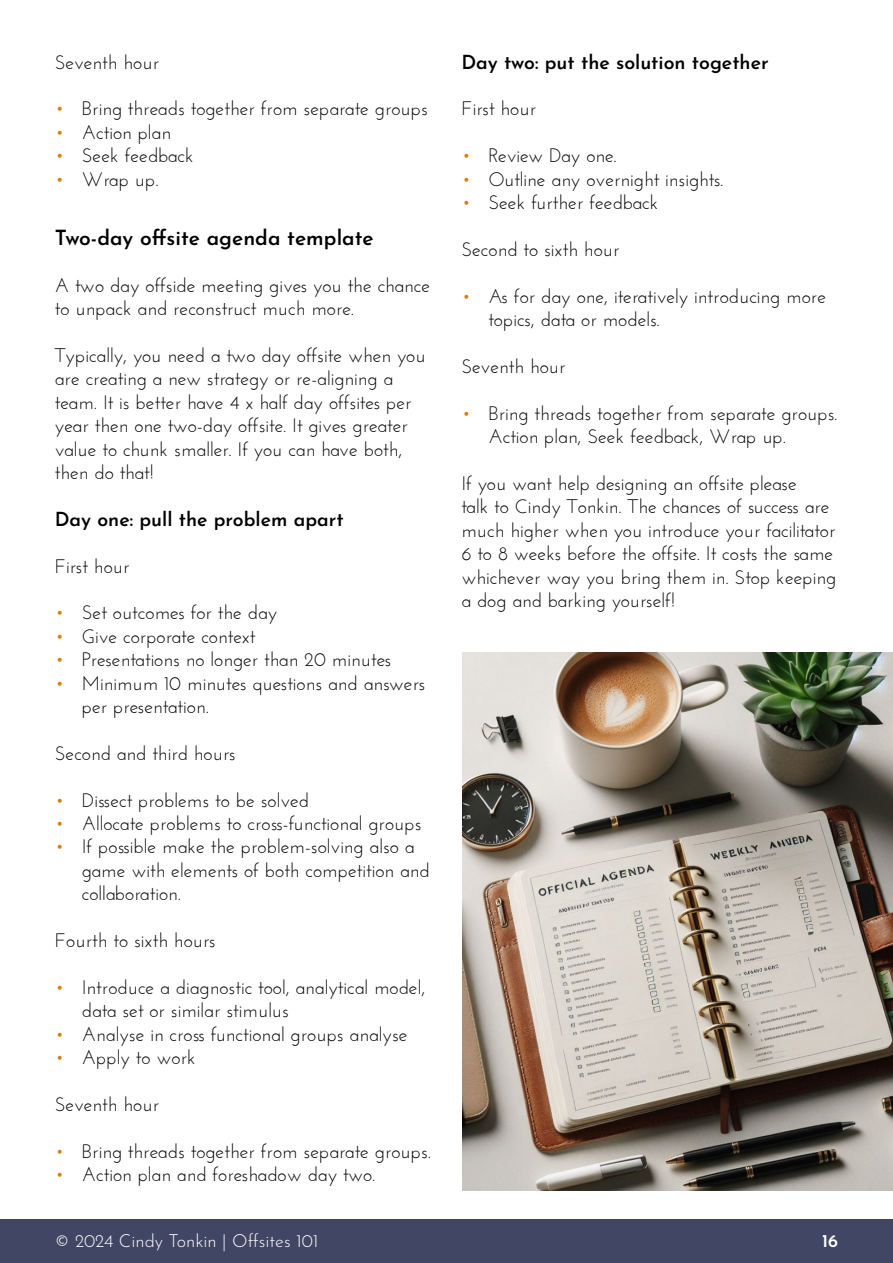
<style>
.page{position:relative;width:893px;height:1263px;background:#fff}
.page>*{position:absolute;margin:0;border:0;box-sizing:border-box;transform-origin:0 0}
.t1{font:600 21px "Josefin Sans";color:#000}
.t2{font:19.5px/23.4px "Josefin Sans";color:#000}
.t3{font:600 19.5px "Josefin Sans";color:#000}
.t4{font:300 18px "Josefin Sans";color:#fff}
.t5{font:600 18px "Josefin Sans";color:#fff}
.s1{font-size:21px;color:#da7b08}
</style>
<div class="page">
<div style="left:0;top:1219px;width:893px;height:44px;background:#404664"></div>
<img style="left:463px;top:653px;width:430px;height:538px">
<p class="t2" style="left:55px;top:50px;width:106px">Seventh hour</p>
<p class="t2" style="left:55px;top:97px;width:375px"><span class="s1">•</span> Bring threads together from separate groups</p>
<p class="t2" style="left:55px;top:120px;width:118px"><span class="s1">•</span> Action plan</p>
<p class="t2" style="left:55px;top:144px;width:141px"><span class="s1">•</span> Seek feedback</p>
<p class="t2" style="left:55px;top:167px;width:105px"><span class="s1">•</span> Wrap up.</p>
<p class="t1" style="left:55px;top:222px;width:320px">Two-day offsite agenda template</p>
<p class="t2" style="left:55px;top:273px;width:377px">A two day offside meeting gives you the chance to unpack and reconstruct much more.</p>
<p class="t2" style="left:55px;top:343px;width:372px">Typically, you need a two day offsite when you are creating a new strategy or re-aligning a team. It is better have 4 x half day offsites per year then one two-day offsite. It gives greater value to chunk smaller. If you can have both, then do that!</p>
<p class="t3" style="left:55px;top:504px;width:290px">Day one: pull the problem apart</p>
<p class="t2" style="left:55px;top:554px;width:76px">First hour</p>
<p class="t2" style="left:55px;top:601px;width:224px"><span class="s1">•</span> Set outcomes for the day</p>
<p class="t2" style="left:55px;top:624px;width:202px"><span class="s1">•</span> Give corporate context</p>
<p class="t2" style="left:55px;top:647px;width:338px"><span class="s1">•</span> Presentations no longer than 20 minutes</p>
<p class="t2" style="left:82px;top:671px;width:345px;text-indent:-27px"><span class="s1">•</span> Minimum 10 minutes questions and answers per presentation.</p>
<p class="t2" style="left:55px;top:741px;width:182px">Second and third hours</p>
<p class="t2" style="left:55px;top:788px;width:256px"><span class="s1">•</span> Dissect problems to be solved</p>
<p class="t2" style="left:55px;top:811px;width:368px"><span class="s1">•</span> Allocate problems to cross-functional groups</p>
<p class="t2" style="left:82px;top:835px;width:349px;text-indent:-27px"><span class="s1">•</span> If possible make the problem-solving also a game with elements of both competition and collaboration.</p>
<p class="t2" style="left:55px;top:928px;width:162px">Fourth to sixth hours</p>
<p class="t2" style="left:82px;top:975px;width:345px;text-indent:-27px"><span class="s1">•</span> Introduce a diagnostic tool, analytical model, data set or similar stimulus</p>
<p class="t2" style="left:55px;top:1022px;width:354px"><span class="s1">•</span> Analyse in cross functional groups analyse</p>
<p class="t2" style="left:55px;top:1045px;width:143px"><span class="s1">•</span> Apply to work</p>
<p class="t2" style="left:55px;top:1092px;width:106px">Seventh hour</p>
<p class="t2" style="left:55px;top:1139px;width:378px"><span class="s1">•</span> Bring threads together from separate groups.</p>
<p class="t2" style="left:55px;top:1162px;width:322px"><span class="s1">•</span> Action plan and foreshadow day two.</p>
<p class="t3" style="left:461px;top:47px;width:309px">Day two: put the solution together</p>
<p class="t2" style="left:461px;top:97px;width:76px">First hour</p>
<p class="t2" style="left:461px;top:144px;width:157px"><span class="s1">•</span> Review Day one.</p>
<p class="t2" style="left:461px;top:167px;width:263px"><span class="s1">•</span> Outline any overnight insights.</p>
<p class="t2" style="left:461px;top:190px;width:199px"><span class="s1">•</span> Seek further feedback</p>
<p class="t2" style="left:461px;top:237px;width:160px">Second to sixth hour</p>
<p class="t2" style="left:488px;top:284px;width:339px;text-indent:-27px"><span class="s1">•</span> As for day one, iteratively introducing more topics, data or models.</p>
<p class="t2" style="left:461px;top:354px;width:106px">Seventh hour</p>
<p class="t2" style="left:488px;top:401px;width:351px;text-indent:-27px"><span class="s1">•</span> Bring threads together from separate groups.<br>Action plan, Seek feedback, Wrap up.</p>
<p class="t2" style="left:461px;top:471px;width:376px">If you want help designing an offsite please<br>talk to Cindy Tonkin. The chances of success are much higher when you introduce your facilitator 6 to 8 weeks before the offsite. It costs the same whichever way you bring them in. Stop keeping a dog and barking yourself!</p>
<p class="t4" style="left:55px;top:1227px;width:265px">© 2024 Cindy Tonkin | Offsites 101</p>
<p class="t5" style="left:822px;top:1227px;width:17px">16</p>
</div>
